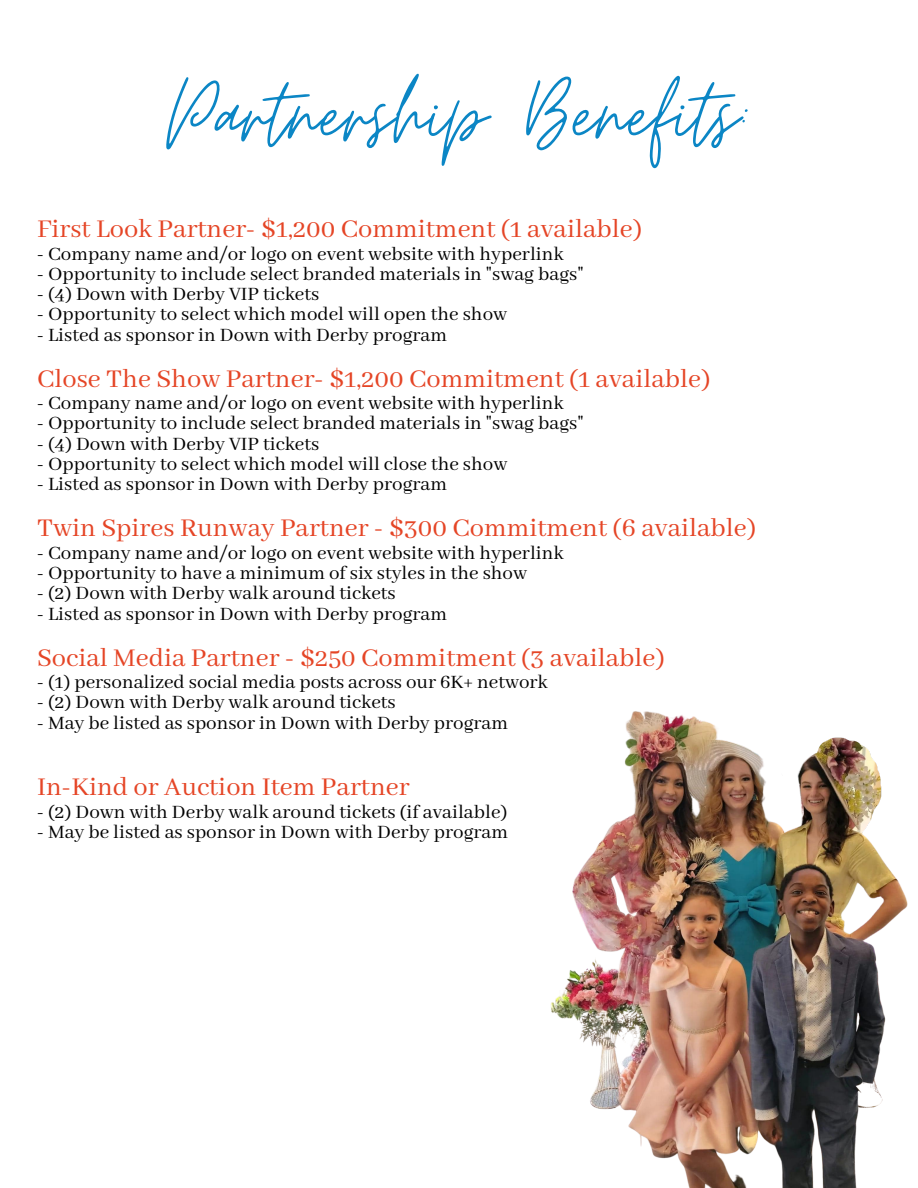
<style>
.page{position:relative;width:918px;height:1188px;background:#fff}
.page>*{position:absolute;margin:0;border:0;box-sizing:border-box;transform-origin:0 0}
.t1{font:104.55px "Moon Time";color:#0b86c5}
.t2{font:28.5px "Abhaya Libre";color:#e54526}
.t3{font:21px "Abhaya Libre";color:#000}
</style>
<div class="page">
<img style="left:551px;top:711px;width:357px;height:477px">
<h1 class="t1" style="left:166px;top:51px;width:587px">Partnership Benefits:</h1>
<h2 class="t2" style="left:37px;top:213px;width:607px">First Look Partner- $1,200 Commitment (1 available)</h2>
<p class="t3" style="left:37px;top:242px;width:528px">- Company name and/or logo on event website with hyperlink</p>
<p class="t3" style="left:37px;top:262px;width:548px">- Opportunity to include select branded materials in "swag bags"</p>
<p class="t3" style="left:37px;top:282px;width:284px">- (4) Down with Derby VIP tickets</p>
<p class="t3" style="left:37px;top:303px;width:472px">- Opportunity to select which model will open the show</p>
<p class="t3" style="left:37px;top:323px;width:412px">- Listed as sponsor in Down with Derby program</p>
<h2 class="t2" style="left:37px;top:363px;width:675px">Close The Show Partner- $1,200 Commitment (1 available)</h2>
<p class="t3" style="left:37px;top:392px;width:528px">- Company name and/or logo on event website with hyperlink</p>
<p class="t3" style="left:37px;top:412px;width:548px">- Opportunity to include select branded materials in "swag bags"</p>
<p class="t3" style="left:37px;top:432px;width:284px">- (4) Down with Derby VIP tickets</p>
<p class="t3" style="left:37px;top:452px;width:472px">- Opportunity to select which model will close the show</p>
<p class="t3" style="left:37px;top:473px;width:412px">- Listed as sponsor in Down with Derby program</p>
<h2 class="t2" style="left:37px;top:512px;width:721px">Twin Spires Runway Partner - $300 Commitment (6 available)</h2>
<p class="t3" style="left:37px;top:541px;width:528px">- Company name and/or logo on event website with hyperlink</p>
<p class="t3" style="left:37px;top:561px;width:492px">- Opportunity to have a minimum of six styles in the show</p>
<p class="t3" style="left:37px;top:582px;width:360px">- (2) Down with Derby walk around tickets</p>
<p class="t3" style="left:37px;top:602px;width:412px">- Listed as sponsor in Down with Derby program</p>
<h2 class="t2" style="left:37px;top:642px;width:629px">Social Media Partner - $250 Commitment (3 available)</h2>
<p class="t3" style="left:37px;top:671px;width:512px">- (1) personalized social media posts across our 6K+ network</p>
<p class="t3" style="left:37px;top:691px;width:360px">- (2) Down with Derby walk around tickets</p>
<p class="t3" style="left:37px;top:711px;width:473px">- May be listed as sponsor in Down with Derby program</p>
<h2 class="t2" style="left:37px;top:771px;width:374px">In-Kind or Auction Item Partner</h2>
<p class="t3" style="left:37px;top:800px;width:472px">- (2) Down with Derby walk around tickets (if available)</p>
<p class="t3" style="left:37px;top:820px;width:473px">- May be listed as sponsor in Down with Derby program</p>
</div>
